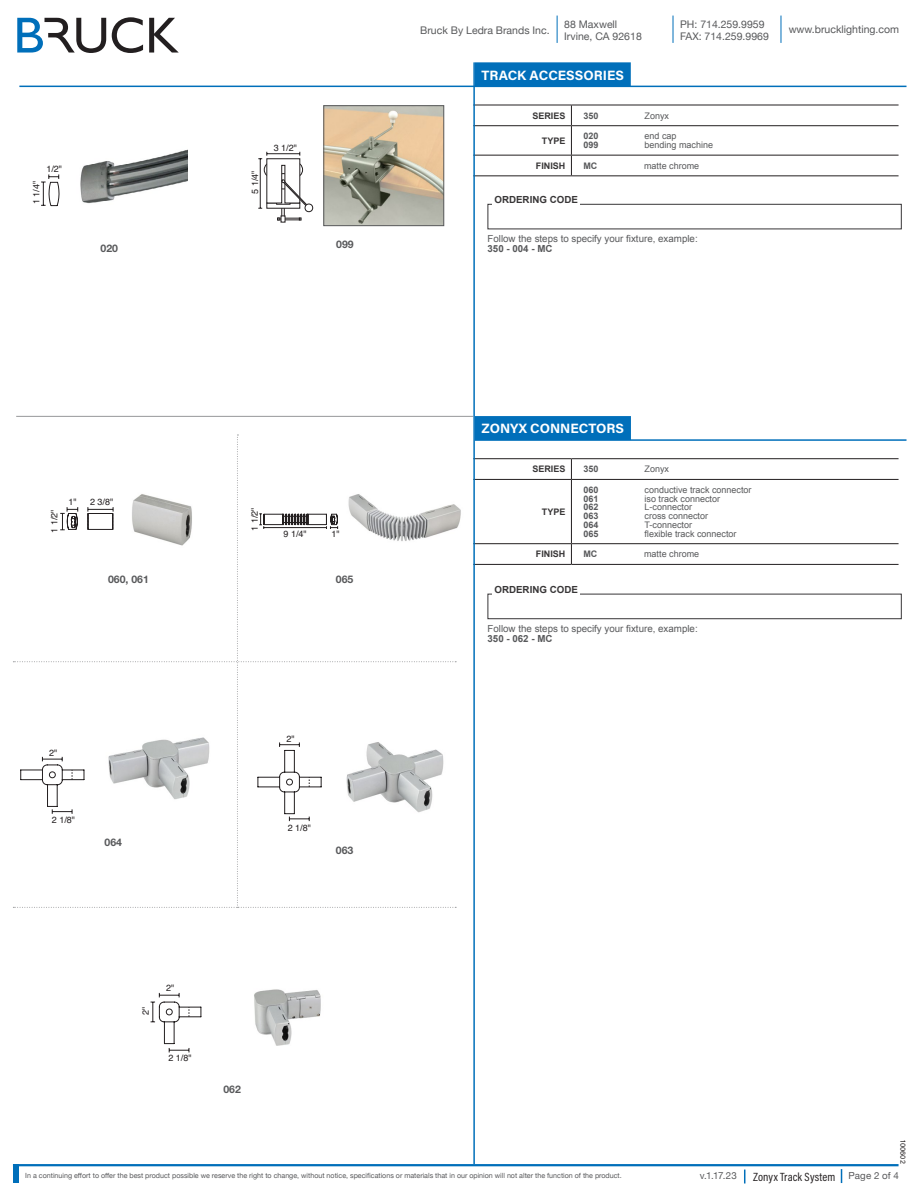
<style>
.page{position:relative;width:918px;height:1188px;background:#fff}
.page>*{position:absolute;margin:0;border:0;box-sizing:border-box;transform-origin:0 0}
.Rev_Header_with_rule{font:700 13.5px "Acumin Pro";color:#fff}
.t1{font:12px "Acumin Pro Cond";letter-spacing:.015em;color:#231f20}
.t2{font:10.5px/12.6px "Helvetica Neue";color:#58595b}
.t3{font:700 10.5px "Helvetica Neue LT Std";color:#58595b}
.t4{font:9.75px "Arial";color:#58595b}
.Paragraph_Style_1{font:700 9.75px "Arial";color:#383637}
.Arial_Bold_6_5Caps_c{font:700 9.75px "Arial";color:#58595b}
.t5{font:9.75px "Helvetica Neue";letter-spacing:.01em;color:#58595b}
.t6{font:9px "Arial";color:#58595b}
.t7{font:9px "Helvetica";color:#231f20}
.t8{font:700 9px "Arial";color:#58595b}
.Paragraph_Style_1-2{font:700 9px "Arial";color:#383637}
.t9{font:7.5px "Acumin Pro";letter-spacing:.005em;color:#231f20}
.t10{font:7.2px "Helvetica Neue";color:#58595b}
</style>
<div class="page">
<div style="left:13px;top:1164px;width:6px;height:19px;background:#006fba"></div>
<svg style="left:17px;top:18px;width:89px;height:35px"></svg>
<svg style="left:112px;top:17px;width:31px;height:36px"></svg>
<svg style="left:149px;top:18px;width:30px;height:35px"></svg>
<svg style="left:557px;top:16px;width:1px;height:27px"></svg>
<svg style="left:673px;top:16px;width:1px;height:27px"></svg>
<svg style="left:781px;top:16px;width:1px;height:27px"></svg>
<hr style="left:13px;top:1164px;width:886px;height:2px;background:#006fba">
<svg style="left:841px;top:1169px;width:1px;height:14px"></svg>
<svg style="left:744px;top:1170px;width:1px;height:13px"></svg>
<hr style="left:473px;top:458px;width:98px;height:1px;background:#231f20">
<hr style="left:571px;top:458px;width:328px;height:1px;background:#231f20">
<svg style="left:571px;top:459px;width:1px;height:20px"></svg>
<hr style="left:473px;top:479px;width:98px;height:1px;background:#231f20">
<hr style="left:571px;top:479px;width:328px;height:1px;background:#231f20">
<hr style="left:571px;top:480px;width:1px;height:63px;background:#231f20">
<hr style="left:473px;top:543px;width:98px;height:1px;background:#231f20">
<hr style="left:571px;top:543px;width:328px;height:1px;background:#231f20">
<svg style="left:571px;top:544px;width:1px;height:20px"></svg>
<hr style="left:473px;top:564px;width:98px;height:1px;background:#231f20">
<hr style="left:571px;top:564px;width:328px;height:1px;background:#231f20">
<div style="left:475px;top:62px;width:156px;height:24px;background:#006fba"></div>
<hr style="left:475px;top:86px;width:432px;height:1px;background:#006fba">
<div style="left:475px;top:416px;width:156px;height:24px;background:#006fba"></div>
<hr style="left:475px;top:439px;width:432px;height:2px;background:#006fba">
<div style="left:488px;top:204px;width:414px;height:25px;border:1px solid #383637"></div>
<div style="left:488px;top:594px;width:414px;height:25px;border:1px solid #383637"></div>
<div style="left:492px;top:191px;width:88px;height:17px;background:#fff"></div>
<div style="left:492px;top:581px;width:88px;height:17px;background:#fff"></div>
<hr style="left:473px;top:105px;width:98px;height:1px;background:#231f20">
<hr style="left:571px;top:105px;width:328px;height:1px;background:#231f20">
<hr style="left:473px;top:125px;width:98px;height:1px;background:#231f20">
<hr style="left:571px;top:125px;width:328px;height:1px;background:#231f20">
<hr style="left:473px;top:155px;width:98px;height:1px;background:#231f20">
<hr style="left:571px;top:155px;width:328px;height:1px;background:#231f20">
<svg style="left:571px;top:105px;width:1px;height:70px"></svg>
<hr style="left:473px;top:175px;width:98px;height:1px;background:#231f20">
<hr style="left:571px;top:175px;width:328px;height:1px;background:#231f20">
<hr style="left:16px;top:416px;width:457px;height:1px;background:#969799">
<img style="left:80px;top:150px;width:107px;height:54px">
<svg style="left:41px;top:174px;width:19px;height:32px"></svg>
<img style="left:326px;top:107px;width:116px;height:117px">
<div style="left:324px;top:105px;width:120px;height:121px;border:1px solid #58595b"></div>
<svg style="left:258px;top:152px;width:55px;height:70px"></svg>
<img style="left:254px;top:989px;width:67px;height:57px">
<svg style="left:151px;top:993px;width:51px;height:59px"></svg>
<img style="left:456px;top:506px;width:5px;height:23px">
<svg style="left:13px;top:435px;width:443px;height:473px"></svg>
<hr style="left:473px;top:62px;width:2px;height:1102px;background:#006fba">
<hr style="left:19px;top:86px;width:456px;height:1px;background:#006fba">
<h3 class="t2" style="left:564px;top:18px;width:79px">88 Maxwell<br>Irvine, CA 92618</h3>
<h3 class="t2" style="left:680px;top:18px;width:90px">PH: 714.259.9959<br>FAX: 714.259.9969</h3>
<h3 class="t2" style="left:420px;top:25px;width:131px">Bruck By Ledra Brands Inc.</h3>
<h3 class="t2" style="left:789px;top:24px;width:112px">www.brucklighting.com</h3>
<p class="t7" style="left:46px;top:162px;width:17px">1/2"</p>
<p class="t7" style="left:29px;top:204px;width:25px;rotate:-90deg">1 1/4"</p>
<p class="t7" style="left:248px;top:194px;width:25px;rotate:-90deg">5 1/4"</p>
<p class="t7" style="left:274px;top:141px;width:25px">3 1/2"</p>
<p class="t3" style="left:101px;top:242px;width:19px">020</p>
<p class="t3" style="left:336px;top:238px;width:19px">099</p>
<p class="t7" style="left:47px;top:533px;width:25px;rotate:-90deg">1 1/2"</p>
<p class="t7" style="left:69px;top:495px;width:10px">1"</p>
<p class="t7" style="left:90px;top:495px;width:25px">2 3/8"</p>
<p class="t3" style="left:108px;top:572px;width:42px">060, 061</p>
<p class="t7" style="left:248px;top:531px;width:25px;rotate:-90deg">1 1/2"</p>
<p class="t7" style="left:284px;top:527px;width:25px">9 1/4"</p>
<p class="t7" style="left:331px;top:527px;width:10px">1"</p>
<p class="t3" style="left:336px;top:572px;width:19px">065</p>
<p class="t7" style="left:49px;top:746px;width:10px">2"</p>
<p class="t7" style="left:52px;top:813px;width:25px">2 1/8"</p>
<p class="t3" style="left:105px;top:836px;width:19px">064</p>
<p class="t7" style="left:286px;top:732px;width:10px">2"</p>
<p class="t7" style="left:288px;top:820px;width:25px">2 1/8"</p>
<p class="t3" style="left:336px;top:844px;width:19px">063</p>
<p class="t7" style="left:139px;top:1015px;width:10px;rotate:-90deg">2"</p>
<p class="t7" style="left:166px;top:980px;width:10px">2"</p>
<p class="t7" style="left:168px;top:1051px;width:25px">2 1/8"</p>
<p class="t3" style="left:223px;top:1083px;width:19px">062</p>
<p class="Rev_Header_with_rule" style="left:482px;top:65px;width:144px">TRACK ACCESSORIES</p>
<p class="Paragraph_Style_1-2" style="left:532px;top:110px;width:35px">SERIES</p>
<p class="t8" style="left:583px;top:110px;width:17px">350</p>
<p class="t6" style="left:645px;top:110px;width:26px">Zonyx</p>
<p class="Paragraph_Style_1-2" style="left:542px;top:135px;width:25px">TYPE</p>
<p class="t8" style="left:583px;top:130px;width:17px">020</p>
<p class="t6" style="left:645px;top:130px;width:34px">end cap</p>
<p class="t8" style="left:583px;top:139px;width:17px">099</p>
<p class="t6" style="left:645px;top:139px;width:70px">bending machine</p>
<p class="Paragraph_Style_1-2" style="left:536px;top:160px;width:31px">FINISH</p>
<p class="t8" style="left:583px;top:160px;width:15px">MC</p>
<p class="t6" style="left:644px;top:160px;width:57px">matte chrome</p>
<p class="Paragraph_Style_1" style="left:494px;top:193px;width:85px">ORDERING CODE</p>
<p class="t4" style="left:488px;top:233px;width:212px">Follow the steps to specify your fixture, example:</p>
<p class="Arial_Bold_6_5Caps_c" style="left:488px;top:242px;width:67px">350 - 004 - MC</p>
<p class="Rev_Header_with_rule" style="left:482px;top:419px;width:144px">ZONYX CONNECTORS</p>
<p class="Paragraph_Style_1-2" style="left:532px;top:463px;width:35px">SERIES</p>
<p class="t8" style="left:583px;top:463px;width:17px">350</p>
<p class="t6" style="left:645px;top:463px;width:26px">Zonyx</p>
<p class="Paragraph_Style_1-2" style="left:542px;top:506px;width:25px">TYPE</p>
<p class="t8" style="left:583px;top:484px;width:17px">060</p>
<p class="t6" style="left:645px;top:484px;width:109px">conductive track connector</p>
<p class="t8" style="left:583px;top:493px;width:17px">061</p>
<p class="t6" style="left:645px;top:493px;width:77px">iso track connector</p>
<p class="t8" style="left:583px;top:501px;width:17px">062</p>
<p class="t6" style="left:645px;top:501px;width:49px">L-connector</p>
<p class="t8" style="left:583px;top:510px;width:17px">063</p>
<p class="t6" style="left:645px;top:510px;width:65px">cross connector</p>
<p class="t8" style="left:583px;top:519px;width:17px">064</p>
<p class="t6" style="left:645px;top:519px;width:49px">T-connector</p>
<p class="t8" style="left:583px;top:528px;width:17px">065</p>
<p class="t6" style="left:645px;top:528px;width:94px">flexible track connector</p>
<p class="Paragraph_Style_1-2" style="left:536px;top:548px;width:31px">FINISH</p>
<p class="t8" style="left:583px;top:548px;width:15px">MC</p>
<p class="t6" style="left:644px;top:548px;width:57px">matte chrome</p>
<p class="Paragraph_Style_1" style="left:494px;top:583px;width:85px">ORDERING CODE</p>
<p class="t4" style="left:488px;top:622px;width:212px">Follow the steps to specify your fixture, example:</p>
<p class="Arial_Bold_6_5Caps_c" style="left:488px;top:632px;width:67px">350 - 062 - MC</p>
<p class="t9" style="left:908px;top:1140px;width:25px;rotate:90deg">100602</p>
<p class="t10" style="left:25px;top:1170px;width:598px">In a continuing effort to offer the best product possible we reserve the right to change, without notice, specifications or materials that in our opinion will not alter the function of the product.</p>
<h2 class="t1" style="left:753px;top:1169px;width:84px">Zonyx Track System</h2>
<h3 class="t5" style="left:700px;top:1169px;width:39px">v.1.17.23</h3>
<h3 class="t5" style="left:848px;top:1169px;width:52px">Page 2 of 4</h3>
</div>
